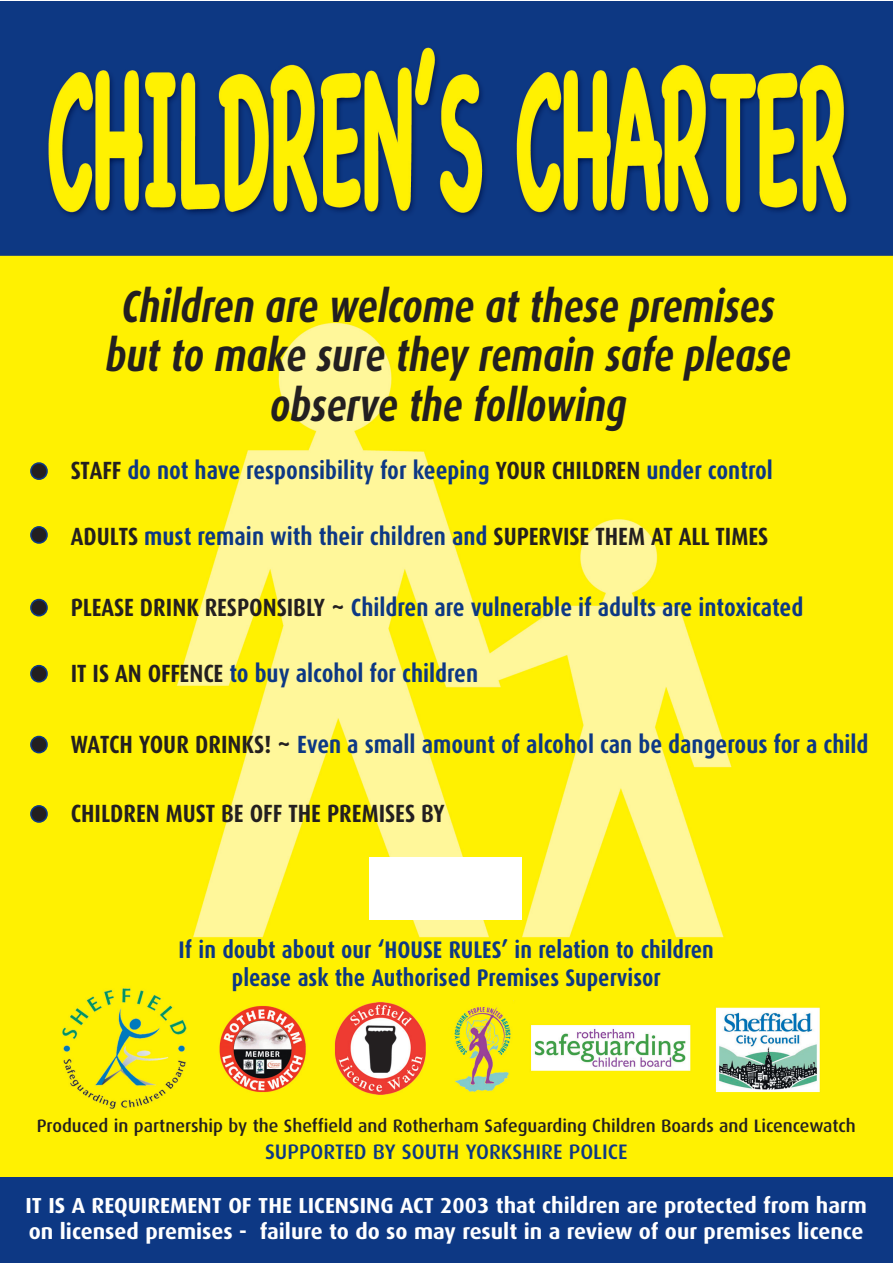
<style>
.page{position:relative;width:893px;height:1263px;background:#fff}
.page>*{position:absolute;margin:0;border:0;box-sizing:border-box;transform-origin:0 0}
.t1{font:italic 700 45px/49.5px "Dax";color:#231f20;text-align:center;scale:.8 1}
.t2{font:700 24.9px "Dax Condensed";color:#0d3884}
.t3{font:700 24.9px "Dax Condensed";color:#231f20}
.t4{font:700 24px/28.7px "Dax Condensed";color:#0d3884;text-align:center}
.t5{font:700 21.75px/26.1px "Dax";color:#fff}
.t6{font:500 21px "Dax";color:#0d3884}
.t7{font:500 18px "Dax";color:#231f20}
.s1{color:#231f20}
</style>
<div class="page">
<img style="left:0;top:1px;width:893px;height:1177px">
<div style="left:0;top:1178px;width:893px;height:85px;background:#0d3884"></div>
<div style="left:369px;top:857px;width:152px;height:62px;background:#fff"></div>
<div style="left:30px;top:526px;width:18px;height:18px;background:#231f20;border:2px solid #0d3884;border-radius:50%"></div>
<div style="left:30px;top:599px;width:18px;height:17px;background:#231f20;border:2px solid #0d3884;border-radius:50%"></div>
<div style="left:30px;top:665px;width:18px;height:17px;background:#231f20;border:2px solid #0d3884;border-radius:50%"></div>
<div style="left:30px;top:736px;width:18px;height:17px;background:#231f20;border:2px solid #0d3884;border-radius:50%"></div>
<div style="left:30px;top:805px;width:18px;height:18px;background:#231f20;border:2px solid #0d3884;border-radius:50%"></div>
<div style="left:30px;top:462px;width:18px;height:18px;background:#231f20;border:2px solid #0d3884;border-radius:50%"></div>
<h1 class="t1" style="left:106px;top:286px;width:858px">Children are welcome at these premises but to make sure they remain safe please observe the following</h1>
<p class="t2" style="left:71px;top:458px;width:704px"><span class="s1">STAFF</span> do not have responsibility for keeping <span class="s1">YOUR CHILDREN</span> under control</p>
<p class="t2" style="left:71px;top:524px;width:699px"><span class="s1">ADULTS</span> must remain with their children and <span class="s1">SUPERVISE THEM AT ALL TIMES</span></p>
<p class="t2" style="left:71px;top:595px;width:734px"><span class="s1">PLEASE DRINK RESPONSIBLY ~</span> Children are vulnerable if adults are intoxicated</p>
<p class="t2" style="left:71px;top:661px;width:409px"><span class="s1">IT IS AN OFFENCE</span> to buy alcohol for children</p>
<p class="t2" style="left:71px;top:732px;width:799px"><span class="s1">WATCH YOUR DRINKS! ~</span> Even a small amount of alcohol can be dangerous for a child</p>
<p class="t3" style="left:71px;top:801px;width:375px">CHILDREN MUST BE OFF THE PREMISES BY</p>
<p class="t4" style="left:179px;top:936px;width:537px">If in doubt about our ‘HOUSE RULES’ in relation to children please ask the Authorised Premises Supervisor</p>
<p class="t7" style="left:37px;top:1117px;width:821px">Produced in partnership by the Sheffield and Rotherham Safeguarding Children Boards and Licencewatch</p>
<p class="t6" style="left:265px;top:1142px;width:364px">SUPPORTED BY SOUTH YORKSHIRE POLICE</p>
<p class="t5" style="left:26px;top:1193px;width:843px">IT IS A REQUIREMENT OF THE LICENSING ACT 2003 that children are protected from harm on licensed premises - failure to do so may result in a review of our premises licence</p>
</div>
